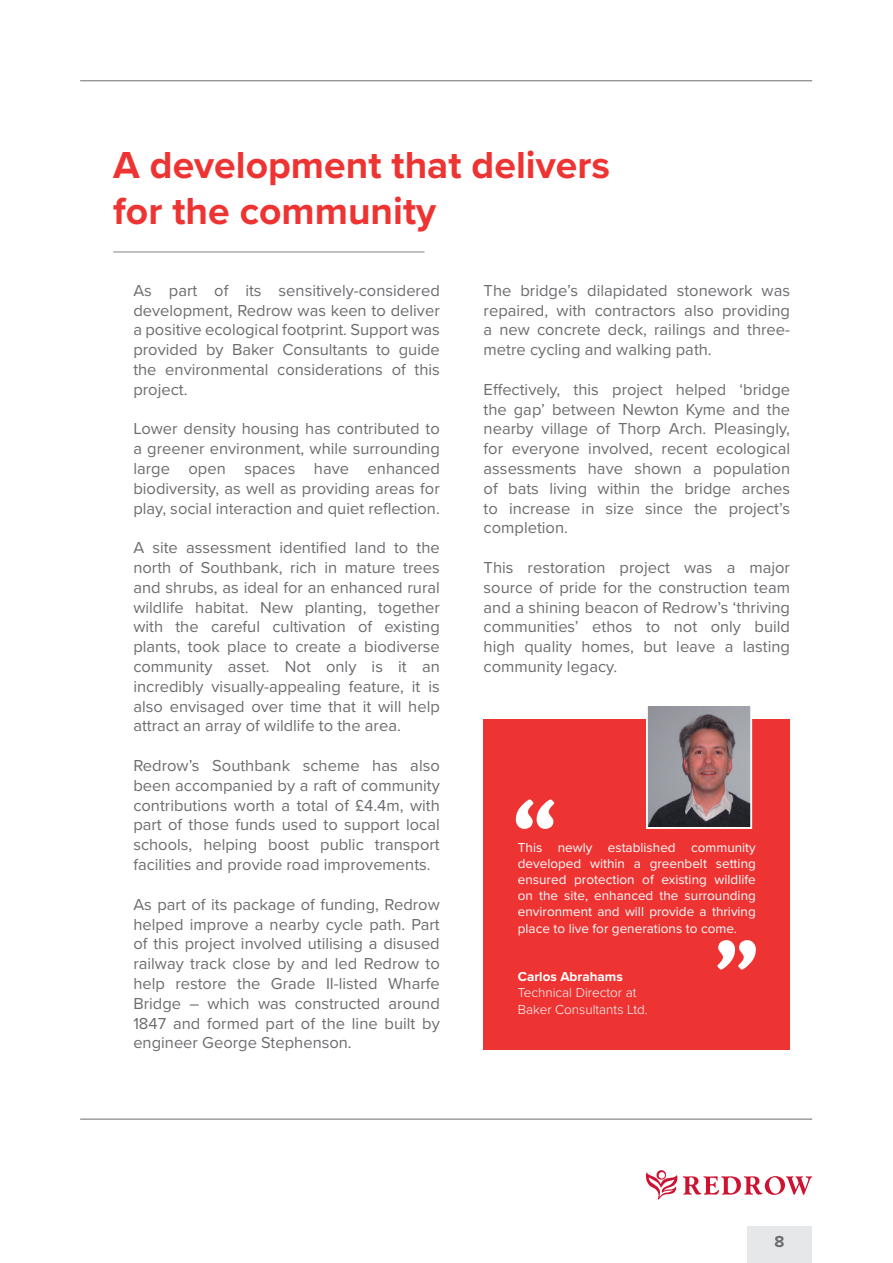
<style>
.page{position:relative;width:893px;height:1263px;background:#fff}
.page>*{position:absolute;margin:0;border:0;box-sizing:border-box;transform-origin:0 0}
.t1{font:700 39px/46.8px "Proxima Nova";color:#ee3432}
.t2{font:16.5px/19.8px "Proxima Nova";color:#6c6d70;text-align:justify}
.t3{font:700 16.5px "Proxima Nova";color:#6c6d70}
.t4{font:13.5px/16.2px "Proxima Nova";color:#fff;text-align:justify}
.t5{font:300 13.5px "Proxima Nova";color:#fff}
.t6{font:700 13.5px "Proxima Nova";color:#fff}
</style>
<div class="page">
<svg style="left:646px;top:1170px;width:166px;height:29px"></svg>
<hr style="left:80px;top:1119px;width:732px;height:1px;background:#6c6d70">
<hr style="left:80px;top:81px;width:732px;height:1px;background:#6c6d70">
<div style="left:747px;top:1226px;width:65px;height:37px;background:#e6e7e9"></div>
<hr style="left:113px;top:251px;width:312px;height:2px;background:#acadb1">
<div style="left:484px;top:719px;width:306px;height:330px;background:#ee3432"></div>
<svg style="left:516px;top:799px;width:38px;height:30px"></svg>
<svg style="left:717px;top:940px;width:39px;height:29px"></svg>
<img style="left:649px;top:707px;width:100px;height:119px">
<div style="left:646px;top:704px;width:106px;height:125px;border:2px solid #fff"></div>
<p class="t1" style="left:113px;top:140px;width:498px">A development that delivers for the community</p>
<p class="t2" style="left:133px;top:280px;width:308px">As part of its sensitively-considered development, Redrow was keen to deliver a positive ecological footprint. Support was provided by Baker Consultants to guide the environmental considerations of this project.</p>
<p class="t2" style="left:133px;top:418px;width:308px">Lower density housing has contributed to a greener environment, while surrounding large open spaces have enhanced biodiversity, as well as providing areas for play, social interaction and quiet reflection.</p>
<p class="t2" style="left:133px;top:537px;width:308px">A site assessment identified land to the north of Southbank, rich in mature trees and shrubs, as ideal for an enhanced rural wildlife habitat. New planting, together with the careful cultivation of existing plants, took place to create a biodiverse community asset. Not only is it an incredibly visually-appealing feature, it is also envisaged over time that it will help attract an array of wildlife to the area.</p>
<p class="t2" style="left:133px;top:755px;width:308px">Redrow’s Southbank scheme has also been accompanied by a raft of community contributions worth a total of £4.4m, with part of those funds used to support local schools, helping boost public transport facilities and provide road improvements.</p>
<p class="t2" style="left:133px;top:893px;width:308px">As part of its package of funding, Redrow helped improve a nearby cycle path. Part of this project involved utilising a disused railway track close by and led Redrow to help restore the Grade II-listed Wharfe Bridge – which was constructed around 1847 and formed part of the line built by engineer George Stephenson.</p>
<p class="t2" style="left:484px;top:280px;width:308px">The bridge’s dilapidated stonework was repaired, with contractors also providing a new concrete deck, railings and three&shy;metre cycling and walking path.</p>
<p class="t2" style="left:484px;top:379px;width:308px">Effectively, this project helped ‘bridge the gap’ between Newton Kyme and the nearby village of Thorp Arch. Pleasingly, for everyone involved, recent ecological assessments have shown a population of bats living within the bridge arches to increase in size since the project’s completion.</p>
<p class="t2" style="left:484px;top:557px;width:308px">This restoration project was a major source of pride for the construction team and a shining beacon of Redrow’s ‘thriving communities’ ethos to not only build high quality homes, but leave a lasting community legacy.</p>
<p class="t4" style="left:518px;top:838px;width:239px">This newly established community developed within a greenbelt setting ensured protection of existing wildlife on the site, enhanced the surrounding environment and will provide a thriving place to live for generations to come.</p>
<p class="t6" style="left:518px;top:967px;width:106px">Carlos Abrahams</p>
<p class="t5" style="left:518px;top:983px;width:120px">Technical Director at</p>
<p class="t5" style="left:518px;top:999px;width:131px">Baker Consultants Ltd.</p>
<p class="t3" style="left:775px;top:1229px;width:11px">8</p>
</div>
